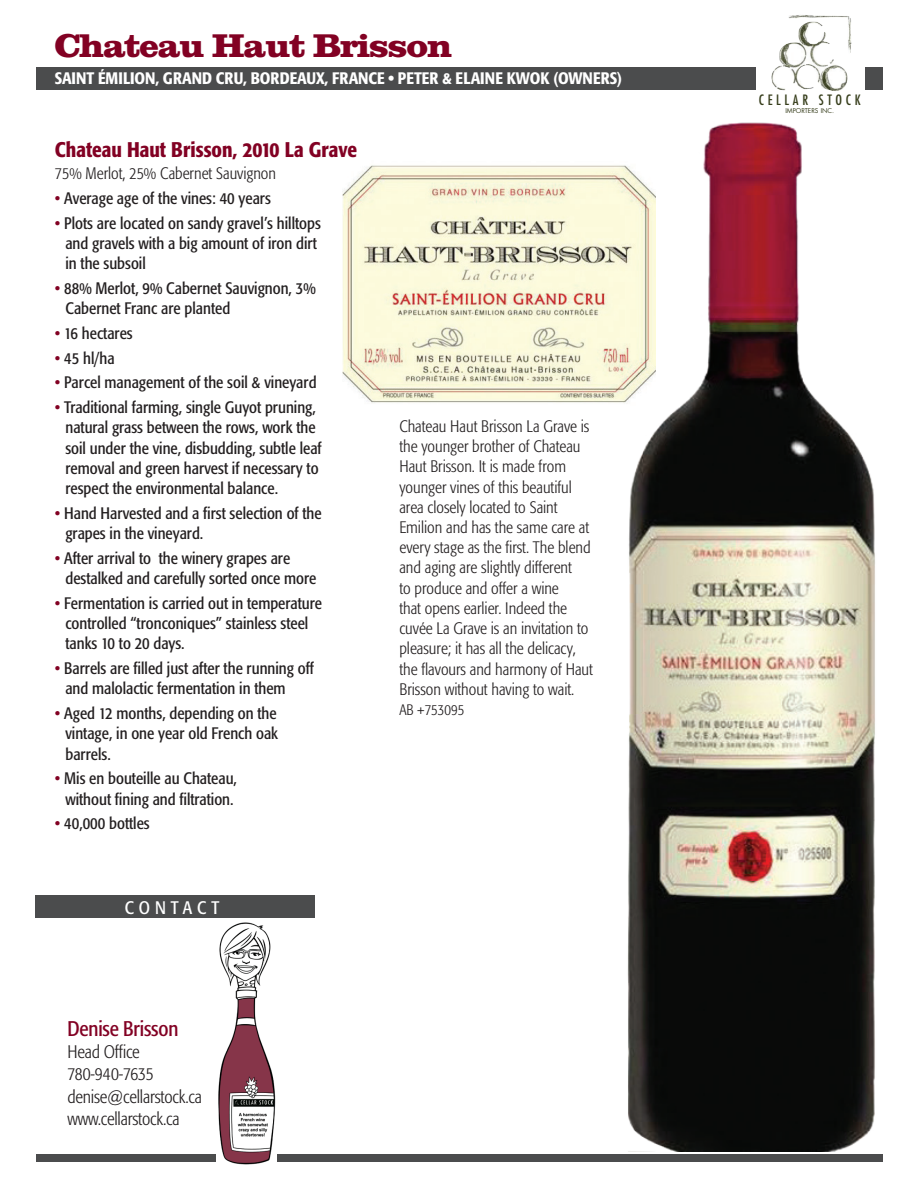
<style>
.page{position:relative;width:918px;height:1188px;background:#fff}
.page>*{position:absolute;margin:0;border:0;box-sizing:border-box;transform-origin:0 0}
.t1{font:31.5px "Clarendon";letter-spacing:-.01em;color:#820123}
.t2{font:500 condensed 21px "Formata";color:#820123}
.t3{font:condensed 21px "Formata";letter-spacing:-.01em;color:#820123}
.t4{font:300 condensed 18px/22.2px "Formata";letter-spacing:-.01em;color:#231f20}
.t5{font:condensed 18px "Formata";letter-spacing:.275em;color:#fff}
.t6{font:condensed 16.5px/20.2px "Formata";color:#231f20}
.t7{font:300 condensed 16.5px/20.2px "Formata";color:#231f20}
.t8{font:500 condensed 16.5px "Formata";color:#fff}
.t9{font:300 condensed 15px "Formata";color:#231f20}
.t10{font:condensed 13.95px "Futura";letter-spacing:.265em;color:#363d1b}
.t11{font:6.45px "Futura";color:#363d1b}
.s1{color:#820123}
</style>
<div class="page">
<div style="left:36px;top:67px;width:847px;height:22px;background:#4b4c4d"></div>
<svg style="left:756px;top:15px;width:108px;height:76px"></svg>
<div style="left:36px;top:1154px;width:847px;height:7px;background:#4b4c4d"></div>
<div style="left:35px;top:896px;width:280px;height:22px;background:#4b4c4d"></div>
<img style="left:216px;top:922px;width:60px;height:243px">
<img style="left:627px;top:122px;width:248px;height:1029px">
<img style="left:342px;top:160px;width:313px;height:248px">
<h1 class="t1" style="left:55px;top:30px;width:398px">Chateau Haut Brisson</h1>
<p class="t8" style="left:55px;top:68px;width:569px">SAINT ÉMILION, GRAND CRU, BORDEAUX, FRANCE • PETER &amp; ELAINE KWOK (OWNERS)</p>
<p class="t2" style="left:55px;top:137px;width:304px">Chateau Haut Brisson, 2010 La Grave</p>
<p class="t7" style="left:55px;top:163px;width:223px">75% Merlot, 25% Cabernet Sauvignon</p>
<p class="t6" style="left:55px;top:188px;width:217px"><span class="s1">•</span> Average age of the vines: 40 years</p>
<p class="t6" style="left:65px;top:213px;width:257px;text-indent:-10px"><span class="s1">•</span> Plots are located on sandy gravel’s hilltops and gravels with a big amount of iron dirt in the subsoil</p>
<p class="t6" style="left:65px;top:278px;width:252px;text-indent:-10px"><span class="s1">•</span> 88% Merlot, 9% Cabernet Sauvignon, 3%<br>Cabernet Franc are planted</p>
<p class="t6" style="left:55px;top:323px;width:79px"><span class="s1">•</span> 16 hectares</p>
<p class="t6" style="left:55px;top:348px;width:61px"><span class="s1">•</span> 45 hl/ha</p>
<p class="t6" style="left:55px;top:373px;width:263px"><span class="s1">•</span> Parcel management of the soil &amp; vineyard</p>
<p class="t6" style="left:65px;top:397px;width:258px;text-indent:-10px"><span class="s1">•</span> Traditional farming, single Guyot pruning, natural grass between the rows, work the soil under the vine, disbudding, subtle leaf removal and green harvest if necessary to respect the environmental balance.</p>
<p class="t6" style="left:65px;top:503px;width:258px;text-indent:-10px"><span class="s1">•</span> Hand Harvested and a first selection of the grapes in the vineyard.</p>
<p class="t6" style="left:65px;top:548px;width:252px;text-indent:-10px"><span class="s1">•</span> After arrival to the winery grapes are destalked and carefully sorted once more</p>
<p class="t6" style="left:65px;top:593px;width:258px;text-indent:-10px"><span class="s1">•</span> Fermentation is carried out in temperature controlled “tronconiques” stainless steel tanks 10 to 20 days.</p>
<p class="t6" style="left:65px;top:658px;width:250px;text-indent:-10px"><span class="s1">•</span> Barrels are filled just after the running off and malolactic fermentation in them</p>
<p class="t6" style="left:65px;top:703px;width:214px;text-align:justify;text-indent:-10px"><span class="s1">•</span> Aged 12 months, depending on the vintage, in one year old French oak barrels.</p>
<p class="t6" style="left:55px;top:769px;width:184px;text-align:center"><span class="s1">•</span> Mis en bouteille au Chateau, without fining and filtration.</p>
<p class="t6" style="left:55px;top:814px;width:96px"><span class="s1">•</span> 40,000 bottles</p>
<p class="t5" style="left:125px;top:897px;width:96px">CONTACT</p>
<p class="t3" style="left:68px;top:1016px;width:112px">Denise Brisson</p>
<p class="t4" style="left:68px;top:1041px;width:136px">Head Office<br>780-940-7635 denise@cellarstock.ca www.cellarstock.ca</p>
<p class="t7" style="left:399px;top:416px;width:195px">Chateau Haut Brisson La Grave is the younger brother of Chateau<br>Haut Brisson. It is made from younger vines of this beautiful area closely located to Saint<br>Emilion and has the same care at every stage as the first. The blend and aging are slightly different<br>to produce and offer a wine<br>that opens earlier. Indeed the cuvée La Grave is an invitation to pleasure; it has all the delicacy, the flavours and harmony of Haut<br>Brisson without having to wait.</p>
<p class="t9" style="left:399px;top:701px;width:66px">AB +753095</p>
<p class="t10" style="left:759px;top:91px;width:103px">CELLAR STOCK</p>
<p class="t11" style="left:785px;top:106px;width:50px">IMPORTERS INC.</p>
</div>
